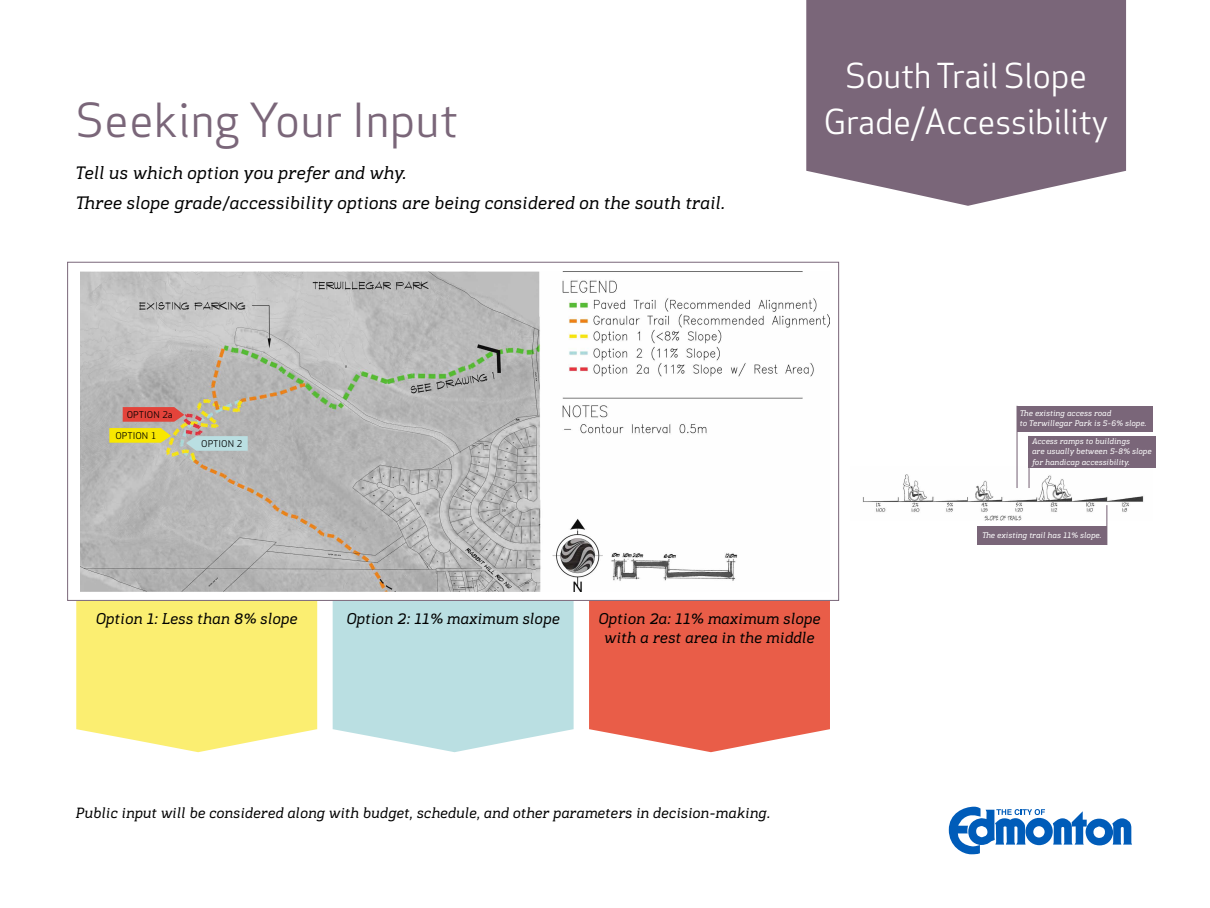
<style>
.page{position:relative;width:1210px;height:908px;background:#fff}
.page>*{position:absolute;margin:0;border:0;box-sizing:border-box;transform-origin:0 0}
.t1{font:45.85px "Apex Sans Book T";color:#7a6679}
.t2{font:33.6px/45.8px "Apex Sans Book T";letter-spacing:-.02em;color:#fff;text-align:center}
.t3{font:italic 18.45px/30px "Kondolar";color:#000}
.t4{font:italic 15.99px/19.2px "Kondolar";color:#000;text-align:center}
.t5{font:italic 15.22px "Kondolar";color:#000}
.t6{font:9.1px "Apex Sans Book T";color:#000}
.t7{font:italic 8.4px/10.1px "Kondolar";color:#fff}
</style>
<div class="page">
<svg style="left:949px;top:806px;width:183px;height:48px"></svg>
<svg style="left:806px;top:0;width:320px;height:206px;background:#877486"></svg>
<svg style="left:76px;top:600px;width:241px;height:152px;background:#faee7b"></svg>
<svg style="left:333px;top:600px;width:240px;height:152px;background:#bee0e3"></svg>
<svg style="left:589px;top:600px;width:241px;height:152px;background:#e96956"></svg>
<img style="left:81px;top:271px;width:748px;height:320px">
<img style="left:862px;top:466px;width:290px;height:54px">
<div style="left:1017px;top:405px;width:135px;height:26px;background:#7a6679"></div>
<div style="left:1028px;top:436px;width:127px;height:31px;background:#7a6679"></div>
<hr style="left:1016px;top:405px;width:1px;height:83px;background:#7a6679">
<hr style="left:1028px;top:436px;width:1px;height:52px;background:#7a6679">
<div style="left:977px;top:526px;width:130px;height:19px;background:#7a6679"></div>
<hr style="left:1106px;top:505px;width:1px;height:40px;background:#7a6679">
<svg style="left:109px;top:428px;width:62px;height:14px"></svg>
<svg style="left:123px;top:407px;width:61px;height:14px"></svg>
<svg style="left:186px;top:436px;width:62px;height:14px"></svg>
<p class="t1" style="left:76px;top:91px;width:384px">Seeking Your Input</p>
<p class="t3" style="left:76px;top:158px;width:651px">Tell us which option you prefer and why.<br>Three slope grade/accessibility options are being considered on the south trail.</p>
<p class="t6" style="left:127px;top:408px;width:47px">OPTION 2a</p>
<p class="t6" style="left:115px;top:429px;width:43px">OPTION 1</p>
<p class="t6" style="left:201px;top:437px;width:43px">OPTION 2</p>
<p class="t2" style="left:823px;top:52px;width:287px">South Trail Slope<br>Grade/Accessibility</p>
<p class="t7" style="left:1019px;top:408px;width:128px">The existing access road<br>to Terwillegar Park is 5-6% slope.</p>
<p class="t7" style="left:1032px;top:436px;width:121px">Access ramps to buildings<br>are usually between 5-8% slope for handicap accessibility.</p>
<p class="t7" style="left:982px;top:529px;width:121px">The existing trail has 11% slope.</p>
<p class="t4" style="left:96px;top:609px;width:203px">Option 1: Less than 8% slope</p>
<p class="t4" style="left:346px;top:609px;width:215px">Option 2: 11% maximum slope</p>
<p class="t4" style="left:598px;top:609px;width:223px">Option 2a: 11% maximum slope with a rest area in the middle</p>
<p class="t5" style="left:76px;top:802px;width:696px">Public input will be considered along with budget, schedule, and other parameters in decision-making.</p>
</div>
